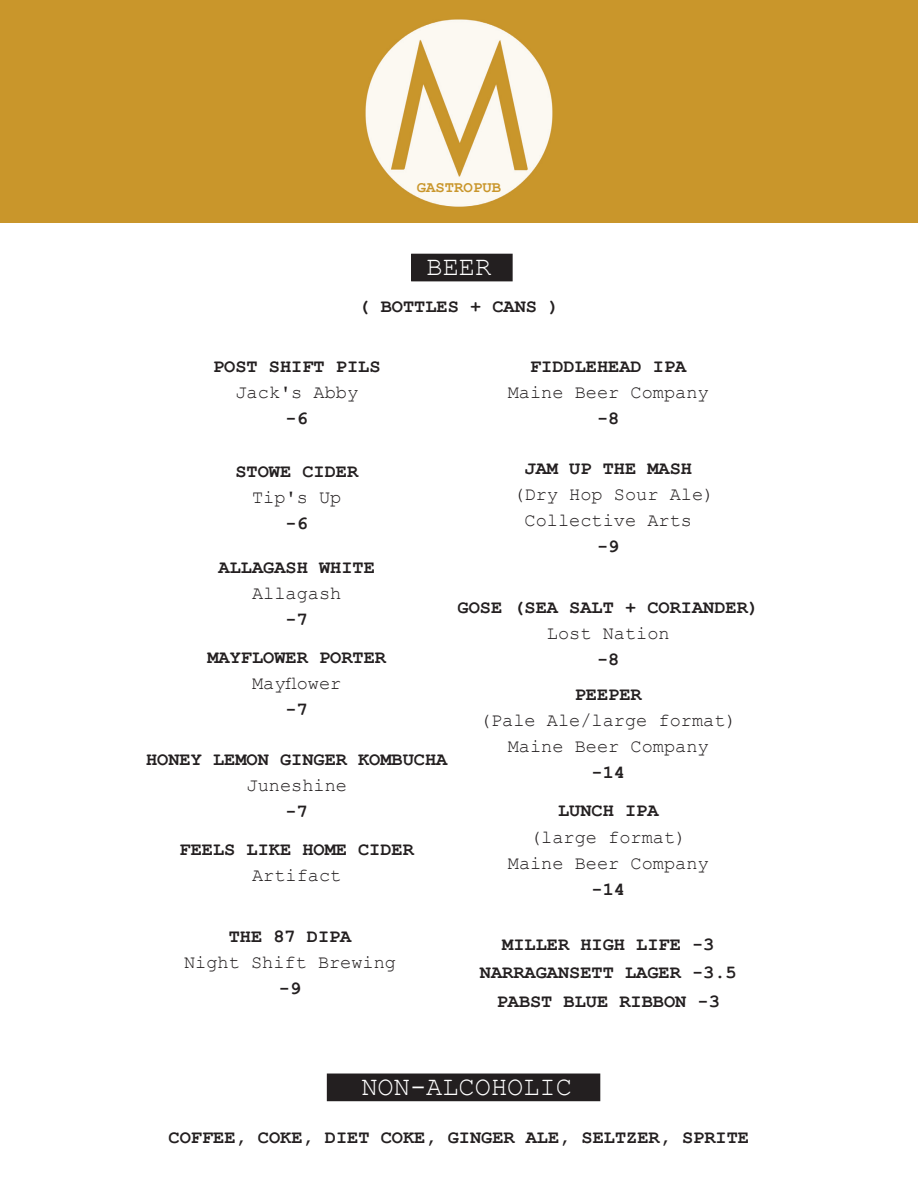
<style>
.page{position:relative;width:918px;height:1188px;background:#fff}
.page>*{position:absolute;margin:0;border:0;box-sizing:border-box;transform-origin:0 0}
.t1{font:27px "Courier New";color:#fff}
.t2{font:700 18.6px/38.1px "Courier New";color:#231f20;text-align:center}
.t3{font:18.6px/26.1px "Courier New";color:#231f20;text-align:center}
.t4{font:700 15.6px "Courier New";color:#c9962b}
</style>
<div class="page">
<div style="left:412px;top:254px;width:100px;height:27px;background:#231f20"></div>
<div style="left:411px;top:254px;width:102px;height:27px;border:1px solid #231f20"></div>
<div style="left:0;top:0;width:918px;height:223px;background:#c9962b"></div>
<img style="left:365px;top:19px;width:188px;height:188px">
<div style="left:327px;top:1074px;width:273px;height:27px;background:#231f20"></div>
<p class="t4" style="left:417px;top:178px;width:86px">GASTROPUB</p>
<h1 class="t1" style="left:426px;top:249px;width:66px">BEER</h1>
<p class="t2" style="left:358px;top:287px;width:202px">( BOTTLES + CANS )</p>
<p class="t2" style="left:213px;top:347px;width:169px">POST SHIFT PILS</p>
<p class="t3" style="left:235px;top:379px;width:124px">Jack's Abby</p>
<p class="t2" style="left:286px;top:399px;width:24px">-6</p>
<p class="t2" style="left:235px;top:451px;width:124px">STOWE CIDER</p>
<p class="t3" style="left:252px;top:483px;width:91px">Tip's Up</p>
<p class="t2" style="left:286px;top:503px;width:24px">-6</p>
<p class="t2" style="left:219px;top:547px;width:158px">ALLAGASH WHITE</p>
<p class="t3" style="left:252px;top:579px;width:91px">Allagash</p>
<p class="t2" style="left:207px;top:599px;width:180px">-7<br>MAYFLOWER PORTER</p>
<p class="t3" style="left:252px;top:669px;width:91px">Mayflower</p>
<p class="t2" style="left:286px;top:689px;width:24px">-7</p>
<p class="t2" style="left:146px;top:739px;width:303px">HONEY LEMON GINGER KOMBUCHA</p>
<p class="t3" style="left:247px;top:772px;width:102px">Juneshine</p>
<p class="t2" style="left:180px;top:792px;width:236px">-7<br>FEELS LIKE HOME CIDER</p>
<p class="t3" style="left:252px;top:862px;width:91px">Artifact</p>
<p class="t2" style="left:530px;top:346px;width:158px">FIDDLEHEAD IPA</p>
<p class="t3" style="left:508px;top:379px;width:202px">Maine Beer Company</p>
<p class="t2" style="left:597px;top:399px;width:24px">-8</p>
<p class="t2" style="left:525px;top:449px;width:169px">JAM UP THE MASH</p>
<p class="t3" style="left:525px;top:481px;width:191px;text-align:left;text-indent:-11px">(Dry Hop Sour Ale)<br>Collective Arts</p>
<p class="t2" style="left:597px;top:527px;width:24px">-9</p>
<p class="t2" style="left:458px;top:588px;width:303px">GOSE (SEA SALT + CORIANDER)</p>
<p class="t3" style="left:547px;top:620px;width:124px">Lost Nation</p>
<p class="t2" style="left:575px;top:641px;width:68px;line-height:35.1px">-8<br>PEEPER</p>
<p class="t3" style="left:480px;top:707px;width:258px">(Pale Ale/large format)<br>Maine Beer Company</p>
<p class="t2" style="left:558px;top:753px;width:102px">-14<br>LUNCH IPA</p>
<p class="t3" style="left:508px;top:824px;width:202px">(large format)<br>Maine Beer Company</p>
<p class="t2" style="left:592px;top:870px;width:35px">-14</p>
<p class="t2" style="left:229px;top:916px;width:124px">THE 87 DIPA</p>
<p class="t3" style="left:184px;top:948px;width:214px">Night Shift Brewing</p>
<p class="t2" style="left:279px;top:968px;width:24px">-9</p>
<p class="t2" style="left:480px;top:929px;width:258px;line-height:28.5px">MILLER HIGH LIFE -3<br>NARRAGANSETT LAGER -3.5<br>PABST BLUE RIBBON -3</p>
<h1 class="t1" style="left:361px;top:1070px;width:212px">NON-ALCOHOLIC</h1>
<p class="t2" style="left:169px;top:1117px;width:582px">COFFEE, COKE, DIET COKE, GINGER ALE, SELTZER, SPRITE</p>
</div>
